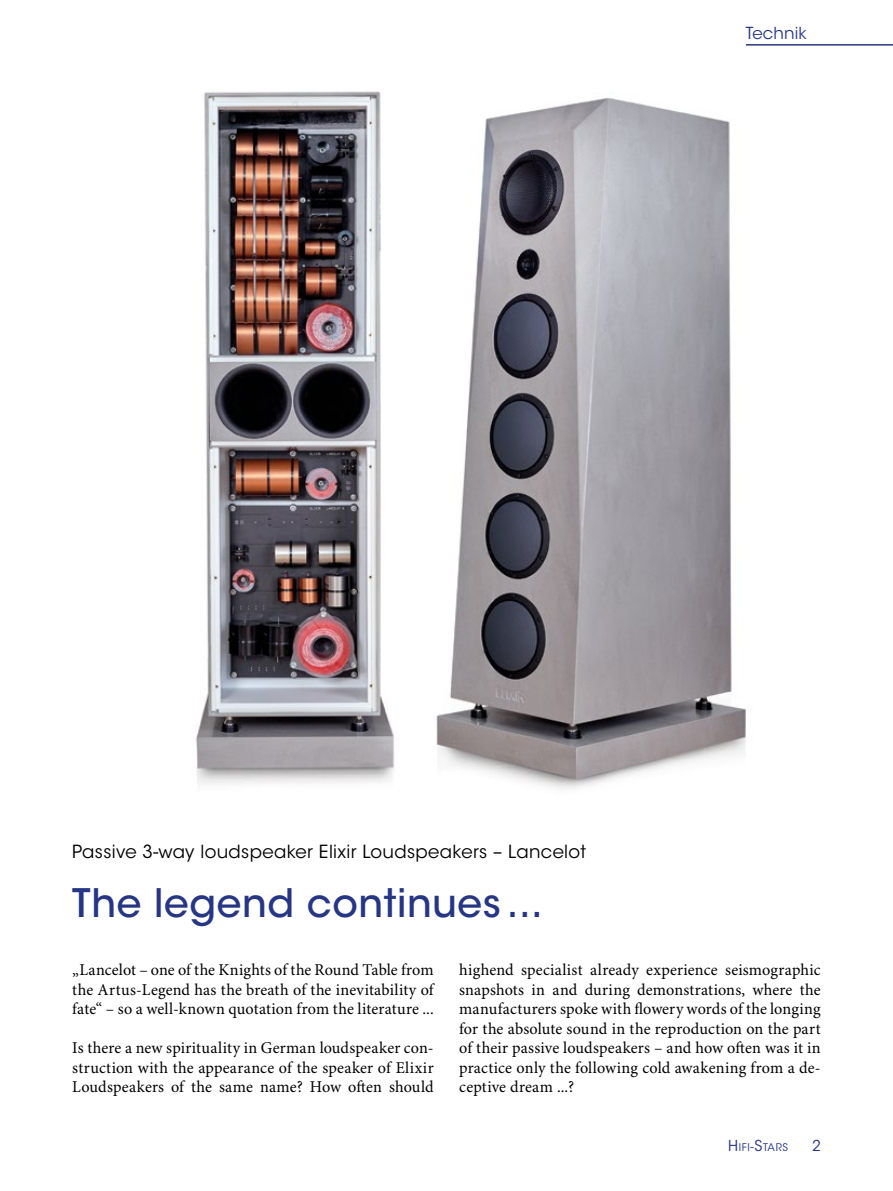
<style>
.page{position:relative;width:893px;height:1191px;background:#fff}
.page>*{position:absolute;margin:0;border:0;box-sizing:border-box;transform-origin:0 0}
.t1{font:500 39px "ITC Avant Garde Std";letter-spacing:.015em;color:#263685}
.t2{font:18px "ITC Avant Garde Std";letter-spacing:.02em;color:#000}
.t3{font:16.5px/19.5px "Minion Pro";letter-spacing:.01em;color:#000;text-align:justify}
.t4{font:16.5px "ITC Avant Garde Std";letter-spacing:.01em;color:#263685}
.t5{font:15px "ITC Avant Garde Std";color:#263685}
.t6{font:10.5px "ITC Avant Garde Std";letter-spacing:.055em;color:#263685}
.s1{font-size:15px}
.s2{font-size:12px}
</style>
<div class="page">
<img style="left:196px;top:91px;width:550px;height:698px">
<hr style="left:746px;top:44px;width:147px;height:2px;background:#263685">
<p class="t4" style="left:746px;top:23px;width:62px">Technik</p>
<p class="t2" style="left:72px;top:841px;width:515px">Passive 3-way loudspeaker Elixir Loudspeakers – Lancelot</p>
<h1 class="t1" style="left:72px;top:878px;width:472px">The legend continues ...</h1>
<p class="t3" style="left:72px;top:961px;width:363px">„Lancelot – one of the Knights of the Round Table from the Artus-Legend has the breath of the inevitability of fate“ – so a well-known quotation from the literature ...</p>
<p class="t3" style="left:72px;top:1039px;width:363px">Is there a new spirituality in German loudspeaker con&shy;struction with the appearance of the speaker of Elixir Loudspeakers of the same name? How often should</p>
<p class="t3" style="left:459px;top:961px;width:363px">highend specialist already experience seismographic snapshots in and during demonstrations, where the manufacturers spoke with flowery words of the longing for the absolute sound in the reproduction on the part of their passive loudspeakers – and how often was it in practice only the following cold awakening from a de&shy;ceptive dream ...?</p>
<p class="t6" style="left:728px;top:1140px;width:61px"><span class="s1">H</span>IFI<span class="s2">-</span><span class="s1">S</span>TARS</p>
<p class="t5" style="left:812px;top:1136px;width:10px">2</p>
</div>
